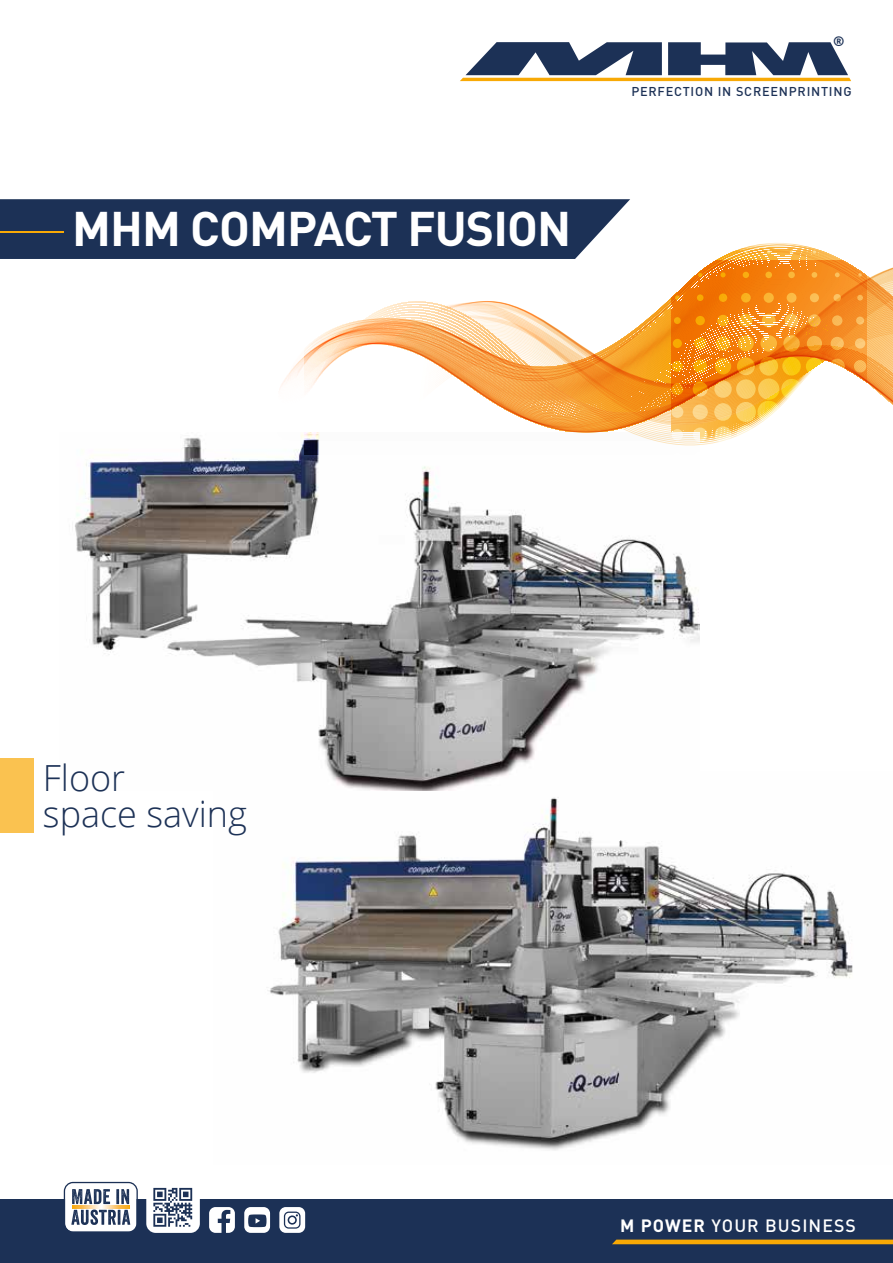
<style>
.page{position:relative;width:893px;height:1263px;background:#fff}
.page>*{position:absolute;margin:0;border:0;box-sizing:border-box;transform-origin:0 0}
.t1{font:700 48px "DIN";letter-spacing:-.02em;color:#fff}
.t2{font:300 36px/36px "Open Sans";color:#1c3156}
.t3{font:500 17.7px "DIN";letter-spacing:.06em;color:#fff}
.t4{font:13.5px "DIN Bold Alternate";color:#1c3156}
.t5{font:500 12.75px "DIN";letter-spacing:.06em;color:#1c3156}
.s1{font-weight:700}
</style>
<div class="page">
<div style="left:0;top:1200px;width:893px;height:63px;background:#1c3156"></div>
<img style="left:267px;top:797px;width:586px;height:354px">
<img style="left:75px;top:437px;width:625px;height:354px">
<svg style="left:460px;top:42px;width:391px;height:39px"></svg>
<svg style="left:64px;top:1182px;width:74px;height:50px"></svg>
<svg style="left:72px;top:1205px;width:57px;height:3px"></svg>
<div style="left:146px;top:1182px;width:54px;height:51px;background:#fff;border-radius:9px"></div>
<svg style="left:153px;top:1188px;width:39px;height:39px"></svg>
<div style="left:0;top:759px;width:34px;height:74px;background:#fac250"></div>
<svg style="left:280px;top:251px;width:564px;height:136px"></svg>
<svg style="left:305px;top:283px;width:588px;height:171px"></svg>
<svg style="left:676px;top:524px;width:3px;height:4px"></svg>
<svg style="left:674px;top:500px;width:6px;height:6px"></svg>
<div style="left:696px;top:499px;width:8px;height:8px;background:#fff;border-radius:50%"></div>
<div style="left:673px;top:476px;width:8px;height:8px;background:#fff;border-radius:50%"></div>
<div style="left:695px;top:475px;width:11px;height:11px;background:#fff;border-radius:50%"></div>
<div style="left:672px;top:453px;width:10px;height:10px;background:#fff;border-radius:50%"></div>
<div style="left:694px;top:451px;width:13px;height:13px;background:#fff;border-radius:50%"></div>
<div style="left:715px;top:450px;width:16px;height:15px;background:#fff;border-radius:50%"></div>
<div style="left:737px;top:449px;width:17px;height:17px;background:#fff;border-radius:50%"></div>
<div style="left:760px;top:449px;width:17px;height:17px;background:#fff;border-radius:50%"></div>
<div style="left:783px;top:449px;width:17px;height:17px;background:#fff;border-radius:50%"></div>
<div style="left:806px;top:449px;width:17px;height:17px;background:#fff;border-radius:50%"></div>
<div style="left:830px;top:450px;width:14px;height:15px;background:#fff;border-radius:50%"></div>
<div style="left:854px;top:452px;width:12px;height:11px;background:#fff;border-radius:50%"></div>
<svg style="left:672px;top:429px;width:11px;height:11px"></svg>
<svg style="left:693px;top:428px;width:14px;height:14px"></svg>
<svg style="left:715px;top:426px;width:16px;height:17px"></svg>
<svg style="left:736px;top:425px;width:19px;height:19px"></svg>
<div style="left:759px;top:425px;width:20px;height:20px;background:#fff;border-radius:50%"></div>
<div style="left:782px;top:425px;width:19px;height:19px;background:#fff;border-radius:50%"></div>
<div style="left:805px;top:426px;width:18px;height:18px;background:#fff;border-radius:50%"></div>
<div style="left:829px;top:427px;width:16px;height:16px;background:#fff;border-radius:50%"></div>
<div style="left:853px;top:428px;width:14px;height:13px;background:#fff;border-radius:50%"></div>
<svg style="left:671px;top:406px;width:12px;height:12px"></svg>
<svg style="left:693px;top:404px;width:15px;height:16px"></svg>
<svg style="left:714px;top:403px;width:18px;height:18px"></svg>
<svg style="left:736px;top:402px;width:20px;height:20px"></svg>
<svg style="left:757px;top:401px;width:23px;height:22px"></svg>
<div style="left:781px;top:401px;width:21px;height:22px;background:#fff;border-radius:50%"></div>
<div style="left:805px;top:403px;width:19px;height:18px;background:#fff;border-radius:50%"></div>
<div style="left:829px;top:404px;width:16px;height:16px;background:#fff;border-radius:50%"></div>
<div style="left:853px;top:405px;width:14px;height:14px;background:#fff;border-radius:50%"></div>
<svg style="left:671px;top:383px;width:12px;height:12px"></svg>
<svg style="left:693px;top:382px;width:15px;height:15px"></svg>
<svg style="left:714px;top:380px;width:18px;height:18px"></svg>
<svg style="left:736px;top:379px;width:20px;height:20px"></svg>
<svg style="left:758px;top:378px;width:21px;height:22px"></svg>
<svg style="left:781px;top:379px;width:21px;height:20px"></svg>
<div style="left:805px;top:380px;width:19px;height:18px;background:#fff;border-radius:50%"></div>
<div style="left:829px;top:381px;width:16px;height:16px;background:#fff;border-radius:50%"></div>
<div style="left:853px;top:382px;width:14px;height:14px;background:#fff;border-radius:50%"></div>
<svg style="left:672px;top:361px;width:11px;height:11px"></svg>
<svg style="left:693px;top:359px;width:14px;height:14px"></svg>
<svg style="left:715px;top:358px;width:16px;height:16px"></svg>
<svg style="left:737px;top:357px;width:18px;height:18px"></svg>
<svg style="left:759px;top:357px;width:19px;height:19px"></svg>
<svg style="left:782px;top:357px;width:19px;height:18px"></svg>
<svg style="left:806px;top:358px;width:17px;height:17px"></svg>
<svg style="left:830px;top:359px;width:15px;height:15px"></svg>
<svg style="left:854px;top:360px;width:12px;height:12px"></svg>
<div style="left:673px;top:339px;width:9px;height:9px;background:#f8a900;border-radius:50%"></div>
<svg style="left:694px;top:337px;width:12px;height:12px"></svg>
<svg style="left:716px;top:336px;width:14px;height:15px"></svg>
<svg style="left:738px;top:335px;width:16px;height:16px"></svg>
<svg style="left:760px;top:335px;width:17px;height:17px"></svg>
<svg style="left:783px;top:335px;width:17px;height:17px"></svg>
<svg style="left:807px;top:336px;width:15px;height:15px"></svg>
<svg style="left:831px;top:337px;width:13px;height:13px"></svg>
<div style="left:855px;top:338px;width:10px;height:11px;background:#fccb7a;border-radius:50%"></div>
<div style="left:674px;top:317px;width:7px;height:7px;background:#f6a907;border-radius:50%"></div>
<div style="left:695px;top:316px;width:10px;height:9px;background:#f7a900;border-radius:50%"></div>
<svg style="left:717px;top:315px;width:12px;height:11px"></svg>
<svg style="left:739px;top:314px;width:13px;height:13px"></svg>
<svg style="left:762px;top:314px;width:14px;height:13px"></svg>
<svg style="left:785px;top:314px;width:13px;height:13px"></svg>
<svg style="left:808px;top:314px;width:13px;height:13px"></svg>
<div style="left:832px;top:315px;width:10px;height:11px;background:#f9b957;border-radius:50%"></div>
<div style="left:856px;top:317px;width:8px;height:8px;background:#fabf65;border-radius:50%"></div>
<svg style="left:675px;top:295px;width:5px;height:5px"></svg>
<div style="left:697px;top:294px;width:6px;height:7px;background:#f7a903;border-radius:50%"></div>
<div style="left:719px;top:294px;width:8px;height:8px;background:#f8aa07;border-radius:50%"></div>
<svg style="left:741px;top:293px;width:10px;height:10px"></svg>
<div style="left:764px;top:293px;width:10px;height:10px;background:#fab535;border-radius:50%"></div>
<div style="left:787px;top:293px;width:9px;height:10px;background:#fbbb46;border-radius:50%"></div>
<div style="left:810px;top:293px;width:9px;height:9px;background:#fbbf56;border-radius:50%"></div>
<svg style="left:833px;top:294px;width:8px;height:7px"></svg>
<svg style="left:857px;top:295px;width:6px;height:6px"></svg>
<svg style="left:698px;top:273px;width:4px;height:4px"></svg>
<svg style="left:720px;top:272px;width:6px;height:5px"></svg>
<svg style="left:743px;top:272px;width:6px;height:6px"></svg>
<div style="left:765px;top:272px;width:7px;height:6px;background:#f9b326;border-radius:50%"></div>
<div style="left:788px;top:272px;width:7px;height:6px;background:#fab73a;border-radius:50%"></div>
<svg style="left:812px;top:272px;width:5px;height:6px"></svg>
<svg style="left:835px;top:272px;width:5px;height:5px"></svg>
<svg style="left:858px;top:273px;width:4px;height:4px"></svg>
<svg style="left:744px;top:250px;width:4px;height:4px"></svg>
<svg style="left:767px;top:250px;width:3px;height:4px"></svg>
<svg style="left:790px;top:250px;width:3px;height:4px"></svg>
<svg style="left:813px;top:250px;width:3px;height:4px"></svg>
<div style="left:0;top:199px;width:630px;height:60px;background:#1c3156"></div>
<hr style="left:0;top:231px;width:64px;height:2px;background:#f8a905">
<div style="left:209px;top:1207px;width:26px;height:26px;background:#fff;border-radius:6px"></div>
<svg style="left:218px;top:1210px;width:12px;height:23px"></svg>
<div style="left:244px;top:1207px;width:26px;height:26px;background:#fff;border-radius:6px"></div>
<svg style="left:248px;top:1214px;width:18px;height:13px"></svg>
<svg style="left:279px;top:1207px;width:26px;height:26px"></svg>
<svg style="left:284px;top:1211px;width:16px;height:17px"></svg>
<svg style="left:285px;top:1213px;width:14px;height:14px"></svg>
<svg style="left:612px;top:1239px;width:281px;height:5px"></svg>
<h1 class="t1" style="left:72px;top:197px;width:500px">MHM COMPACT FUSION</h1>
<p class="t4" style="left:833px;top:32px;width:13px">®</p>
<p class="t5" style="left:631px;top:84px;width:222px">PERFECTION IN SCREENPRINTING</p>
<h2 class="t2" style="left:43px;top:758px;width:206px">Floor<br>space saving</h2>
<h3 class="t3" style="left:620px;top:1214px;width:237px"><span class="s1">M POWER</span> YOUR BUSINESS</h3>
</div>
